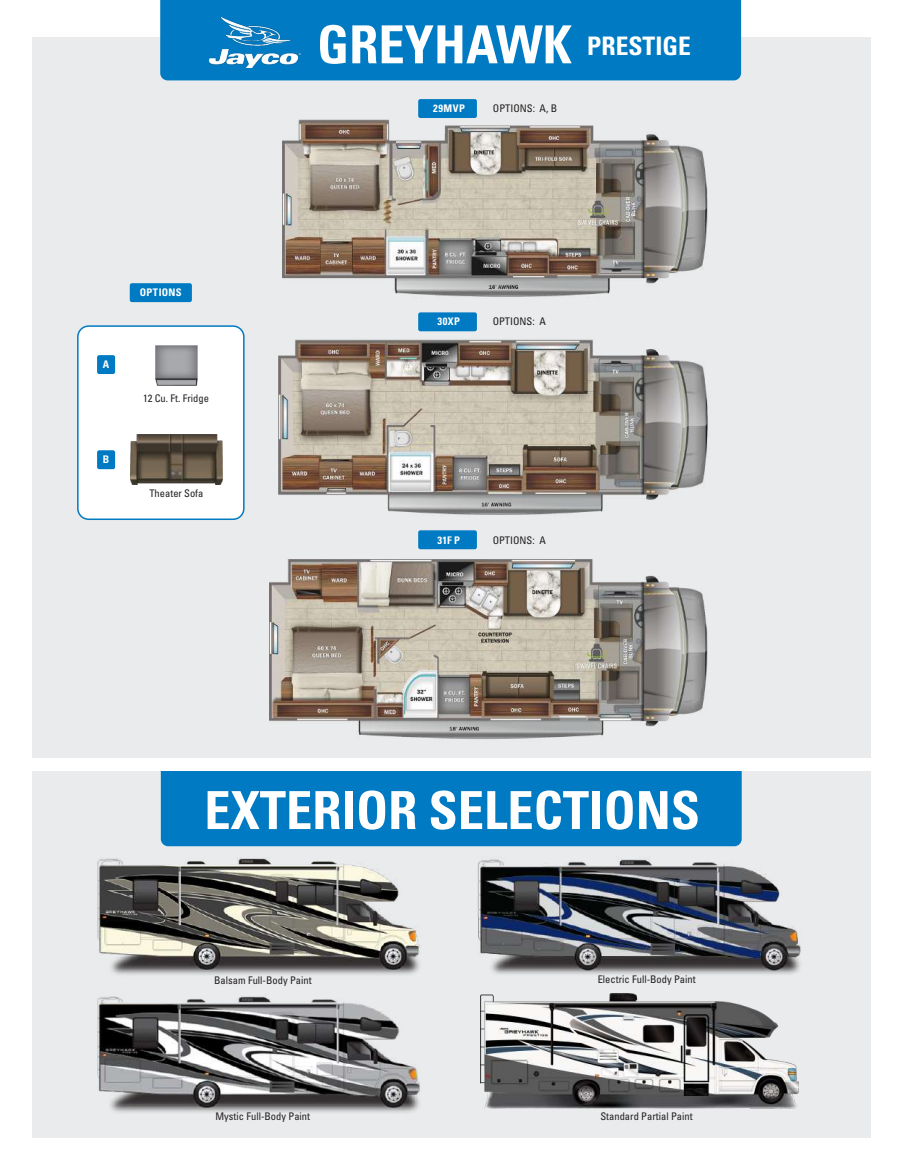
<style>
.page{position:relative;width:905px;height:1175px;background:#fff}
.page>*{position:absolute;margin:0;border:0;box-sizing:border-box;transform-origin:0 0}
.t1{font:700 condensed 52.5px "Univers LT Std";color:#fff}
.t2{font:condensed 10.5px "Univers LT Std";color:#231f20}
.t3{font:700 condensed 10.5px "Univers LT Std";letter-spacing:.045em;color:#fff}
.t4{font:700 condensed 10.5px "Univers LT Std";letter-spacing:.025em;color:#fff}
</style>
<div class="page">
<div style="left:32px;top:771px;width:839px;height:366px;background:#e9ebec"></div>
<div style="left:161px;top:717px;width:580px;height:129px;background:#007ac2;border-radius:7px"></div>
<div style="left:45px;top:557px;width:815px;height:214px;background:#fff"></div>
<div style="left:32px;top:38px;width:839px;height:720px;background:#e9ebec"></div>
<img style="left:282px;top:115px;width:433px;height:184px">
<img style="left:278px;top:328px;width:442px;height:195px">
<img style="left:269px;top:549px;width:446px;height:198px">
<div style="left:130px;top:283px;width:62px;height:19px;background:#007ac2;border-radius:2px"></div>
<div style="left:418px;top:99px;width:59px;height:19px;background:#007ac2;border-radius:2px"></div>
<div style="left:418px;top:312px;width:59px;height:19px;background:#007ac2;border-radius:2px"></div>
<div style="left:418px;top:530px;width:59px;height:19px;background:#007ac2;border-radius:2px"></div>
<div style="left:78px;top:326px;width:166px;height:193px;background:#fff;border-radius:11px"></div>
<div style="left:77px;top:325px;width:167px;height:195px;border:2px solid #007ac2;border-radius:11px"></div>
<div style="left:97px;top:355px;width:18px;height:19px;background:#007ac2;border-radius:2px"></div>
<div style="left:97px;top:450px;width:18px;height:19px;background:#007ac2;border-radius:2px"></div>
<img style="left:156px;top:345px;width:41px;height:41px">
<img style="left:130px;top:434px;width:93px;height:50px">
<img style="left:76px;top:857px;width:358px;height:122px">
<img style="left:468px;top:856px;width:337px;height:121px">
<img style="left:87px;top:993px;width:344px;height:125px">
<img style="left:480px;top:993px;width:318px;height:115px">
<div style="left:160px;top:0;width:581px;height:80px;background:#007ac2"></div>
<img style="left:209px;top:17px;width:91px;height:50px">
<p class="t3" style="left:103px;top:358px;width:8px">A</p>
<p class="t3" style="left:103px;top:453px;width:8px">B</p>
<p class="t4" style="left:140px;top:286px;width:43px">OPTIONS</p>
<p class="t2" style="left:143px;top:392px;width:67px">12 Cu. Ft. Fridge</p>
<p class="t2" style="left:149px;top:486px;width:56px">Theater Sofa</p>
<h1 class="t1" style="left:317px;top:12px;width:375px">GREYHAWK <sup>PRESTIGE</sup></h1>
<p class="t3" style="left:433px;top:102px;width:33px">29MVP</p>
<p class="t2" style="left:493px;top:101px;width:66px">OPTIONS: A, B</p>
<p class="t3" style="left:437px;top:315px;width:24px">30XP</p>
<p class="t2" style="left:492px;top:315px;width:55px">OPTIONS: A</p>
<p class="t3" style="left:437px;top:533px;width:24px">31F P</p>
<p class="t2" style="left:492px;top:533px;width:55px">OPTIONS: A</p>
<h1 class="t1" style="left:204px;top:778px;width:497px">EXTERIOR SELECTIONS</h1>
<p class="t2" style="left:214px;top:973px;width:99px">Balsam Full-Body Paint</p>
<p class="t2" style="left:597px;top:973px;width:99px">Electric Full-Body Paint</p>
<p class="t2" style="left:215px;top:1109px;width:96px">Mystic Full-Body Paint</p>
<p class="t2" style="left:600px;top:1109px;width:94px">Standard Partial Paint</p>
</div>
